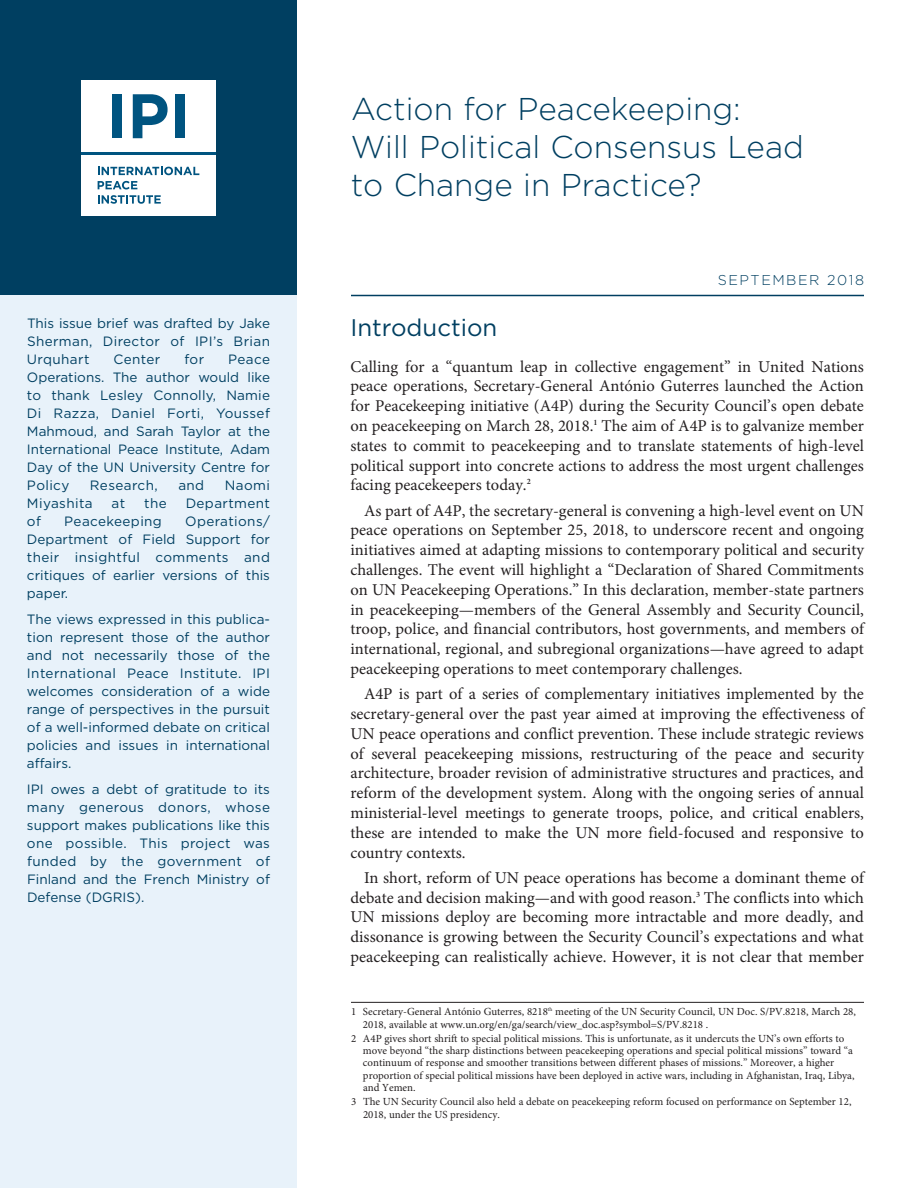
<style>
.page{position:relative;width:918px;height:1188px;background:#fff}
.page>*{position:absolute;margin:0;border:0;box-sizing:border-box;transform-origin:0 0}
.t1{font:300 31.5px/37.8px "Gotham";color:#003f61}
.t2{font:24px "Gotham";color:#003f61}
.t3{font:16.5px/19.8px "Minion Pro";color:#231f20;text-align:justify}
.t4{font:300 14.25px "Gotham";letter-spacing:.105em;color:#003f61}
.t5{font:13.5px/18px "Gotham";color:#003f61;text-align:justify}
.t6{font:13.5px "Gotham";letter-spacing:.03em;color:#003f61}
.t7{font:10.8px/12.3px "Minion Pro";color:#231f20}
</style>
<div class="page">
<div style="left:0;top:296px;width:297px;height:892px;background:#e8f2fa"></div>
<div style="left:0;top:0;width:297px;height:296px;background:#003f61"></div>
<div style="left:81px;top:155px;width:135px;height:60px;background:#fff"></div>
<svg style="left:98px;top:167px;width:101px;height:8px"></svg>
<svg style="left:98px;top:181px;width:39px;height:8px"></svg>
<svg style="left:98px;top:195px;width:63px;height:9px"></svg>
<div style="left:81px;top:80px;width:135px;height:72px;background:#fff"></div>
<div style="left:112px;top:94px;width:10px;height:44px;background:#005480"></div>
<svg style="left:133px;top:94px;width:35px;height:44px"></svg>
<div style="left:175px;top:94px;width:10px;height:44px;background:#005480"></div>
<hr style="left:81px;top:152px;width:135px;height:3px;background:#005480">
<hr style="left:351px;top:295px;width:513px;height:1px;background:#003f61">
<hr style="left:351px;top:1002px;width:513px;height:1px;background:#231f20">
<p class="t5" style="left:27px;top:314px;width:245px">This issue brief was drafted by Jake Sherman, Director of IPI’s Brian Urquhart</p>
<p class="t5" style="left:114px;top:350px;width:48px">Center</p>
<p class="t5" style="left:184px;top:350px;width:21px">for</p>
<p class="t5" style="left:27px;top:350px;width:245px;text-indent:201px">Peace Operations. The author would like to thank Lesley Connolly, Namie Di Razza, Daniel Forti, Youssef Mahmoud, and Sarah Taylor at the International Peace Institute, Adam Day of the UN University Centre for Policy</p>
<p class="t6" style="left:90px;top:477px;width:69px">Research,</p>
<p class="t5" style="left:178px;top:476px;width:27px">and</p>
<p class="t5" style="left:225px;top:476px;width:47px">Naomi</p>
<p class="t6" style="left:27px;top:495px;width:67px">Miyashita</p>
<p class="t5" style="left:112px;top:494px;width:15px">at</p>
<p class="t5" style="left:144px;top:494px;width:24px">the</p>
<p class="t6" style="left:186px;top:495px;width:86px">Department</p>
<p class="t5" style="left:27px;top:512px;width:16px">of</p>
<p class="t6" style="left:64px;top:513px;width:99px">Peacekeeping</p>
<p class="t5" style="left:27px;top:512px;width:245px;text-indent:158px">Operations/ Department of Field Support for their insightful comments and critiques of earlier versions of this paper.</p>
<p class="t5" style="left:27px;top:610px;width:245px">The views expressed in this publica&shy;tion represent those of the author and not necessarily those of the International Peace Institute. IPI welcomes consideration of a wide range of perspectives in the pursuit of a well-informed debate on critical policies and issues in international affairs.</p>
<p class="t5" style="left:27px;top:781px;width:245px">IPI owes a debt of gratitude to its many generous donors, whose support makes publications like this one possible. This project was funded by the government of Finland and the French Ministry of Defense (DGRIS).</p>
<h1 class="t1" style="left:351px;top:90px;width:454px">Action for Peacekeeping:<br>Will Political Consensus Lead to Change in Practice?</h1>
<p class="t4" style="left:718px;top:272px;width:148px">SEPTEMBER 2018</p>
<h2 class="t2" style="left:351px;top:314px;width:148px">Introduction</h2>
<p class="t3" style="left:351px;top:358px;width:515px">Calling for a “quantum leap in collective engagement” in United Nations peace operations, Secretary-General António Guterres launched the Action for Peacekeeping initiative (A4P) during the Security Council’s open debate on peacekeeping on March 28, 2018.<sup>1</sup> The aim of A4P is to galvanize member states to commit to peacekeeping and to translate statements of high-level political support into concrete actions to address the most urgent challenges facing peacekeepers today.<sup>2</sup></p>
<p class="t3" style="left:351px;top:502px;width:515px;text-indent:13px">As part of A4P, the secretary-general is convening a high-level event on UN peace operations on September 25, 2018, to underscore recent and ongoing initiatives aimed at adapting missions to contemporary political and security challenges. The event will highlight a “Declaration of Shared Commitments on UN Peacekeeping Operations.” In this declaration, member-state partners in peacekeeping—members of the General Assembly and Security Council, troop, police, and financial contributors, host governments, and members of international, regional, and subregional organizations—have agreed to adapt peacekeeping operations to meet contemporary challenges.</p>
<p class="t3" style="left:351px;top:685px;width:515px;text-indent:13px">A4P is part of a series of complementary initiatives implemented by the secretary-general over the past year aimed at improving the effectiveness of UN peace operations and conflict prevention. These include strategic reviews of several peacekeeping missions, restructuring of the peace and security architecture, broader revision of administrative structures and practices, and reform of the development system. Along with the ongoing series of annual ministerial-level meetings to generate troops, police, and critical enablers, these are intended to make the UN more field-focused and responsive to country contexts.</p>
<p class="t3" style="left:350px;top:869px;width:515px;text-indent:14px">In short, reform of UN peace operations has become a dominant theme of debate and decision making—and with good reason.<sup>3</sup> The conflicts into which UN missions deploy are becoming more intractable and more deadly, and dissonance is growing between the Security Council’s expectations and what peacekeeping can realistically achieve. However, it is not clear that member</p>
<p class="t7" style="left:363px;top:1007px;width:494px;text-indent:-12px">1 Secretary-General António Guterres, 8218<sup>th</sup> meeting of the UN Security Council, UN Doc. S/PV.8218, March 28,<br>2018, available at www.un.org/en/ga/search/view_doc.asp?symbol=S/PV.8218 .</p>
<p class="t7" style="left:363px;top:1033px;width:493px;text-indent:-12px">2 A4P gives short shrift to special political missions. This is unfortunate, as it undercuts the UN’s own efforts to move beyond “the sharp distinctions between peacekeeping operations and special political missions” toward “a continuum of response and smoother transitions between different phases of missions.” Moreover, a higher proportion of special political missions have been deployed in active wars, including in Afghanistan, Iraq, Libya, and Yemen.</p>
<p class="t7" style="left:363px;top:1097px;width:490px;text-indent:-12px">3 The UN Security Council also held a debate on peacekeeping reform focused on performance on September 12,<br>2018, under the US presidency.</p>
</div>
